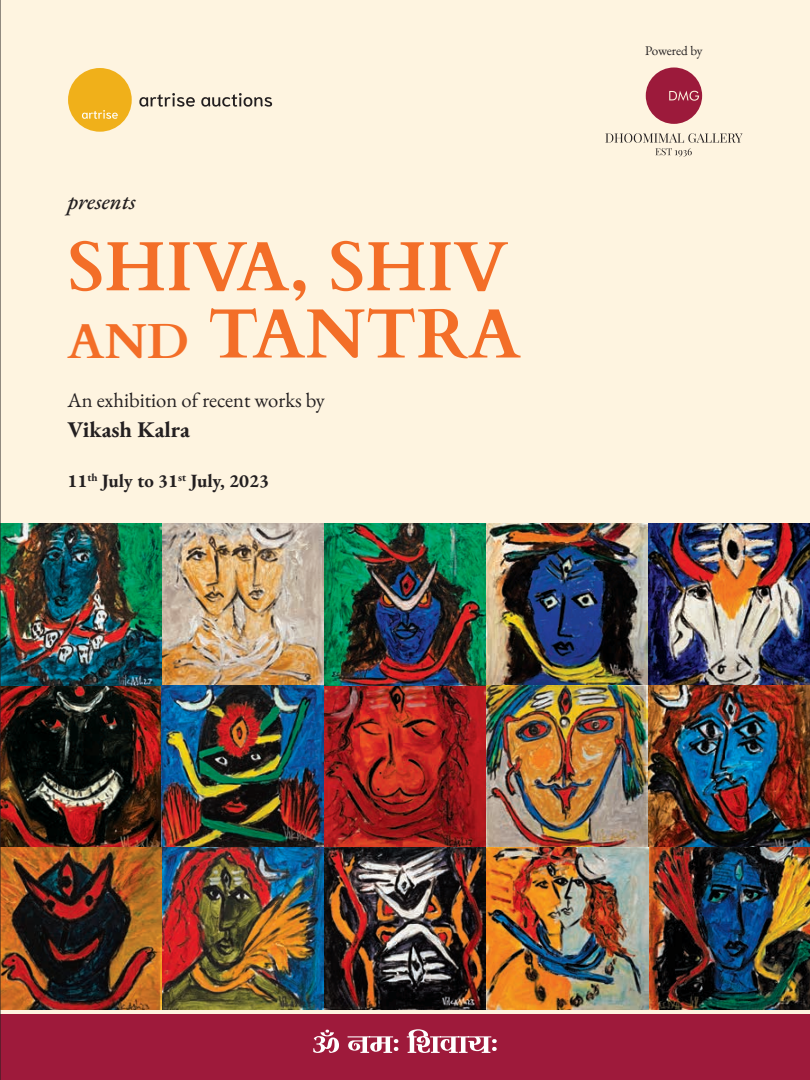
<style>
.page{position:relative;width:810px;height:1080px;background:#fef4e0}
.page>*{position:absolute;margin:0;border:0;box-sizing:border-box;transform-origin:0 0}
.t1{font:700 69.75px/67.2px "Cardo";color:#f36e28}
.t2{font:700 22.5px "EB Garamond";color:#231f20}
.t3{font:italic 500 22.5px "EB Garamond";color:#231f20}
.t4{font:20.62px "EB Garamond";color:#231f20}
.t5{font:700 18.75px "EB Garamond";color:#231f20}
.t6{font:13.12px "EB Garamond";letter-spacing:-.015em;color:#231f20}
.s1{font-size:49.12px}
</style>
<div class="page">
<div style="left:0;top:1014px;width:810px;height:66px;background:#9e1a3b"></div>
<svg style="left:313px;top:1029px;width:184px;height:24px"></svg>
<img style="left:1px;top:523px;width:809px;height:486px">
<svg style="left:139px;top:93px;width:133px;height:14px"></svg>
<div style="left:68px;top:68px;width:64px;height:64px;background:#f0b01a;border-radius:50%"></div>
<svg style="left:82px;top:110px;width:36px;height:9px"></svg>
<svg style="left:646px;top:68px;width:56px;height:56px"></svg>
<svg style="left:605px;top:133px;width:137px;height:24px"></svg>
<hr style="left:0;top:0;width:1px;height:1080px;background:#231f20">
<p class="t3" style="left:68px;top:187px;width:70px">presents</p>
<h1 class="t1" style="left:68px;top:228px;width:455px">SHIVA, SHIV<br><span class="s1">AND</span> TANTRA</h1>
<p class="t4" style="left:68px;top:387px;width:259px">An exhibition of recent works by</p>
<p class="t2" style="left:68px;top:415px;width:124px">Vikash Kalra</p>
<p class="t5" style="left:68px;top:469px;width:203px">11<sup>th</sup> July to 31<sup>st</sup> July, 2023</p>
<p class="t6" style="left:645px;top:42px;width:59px">Powered by</p>
</div>
